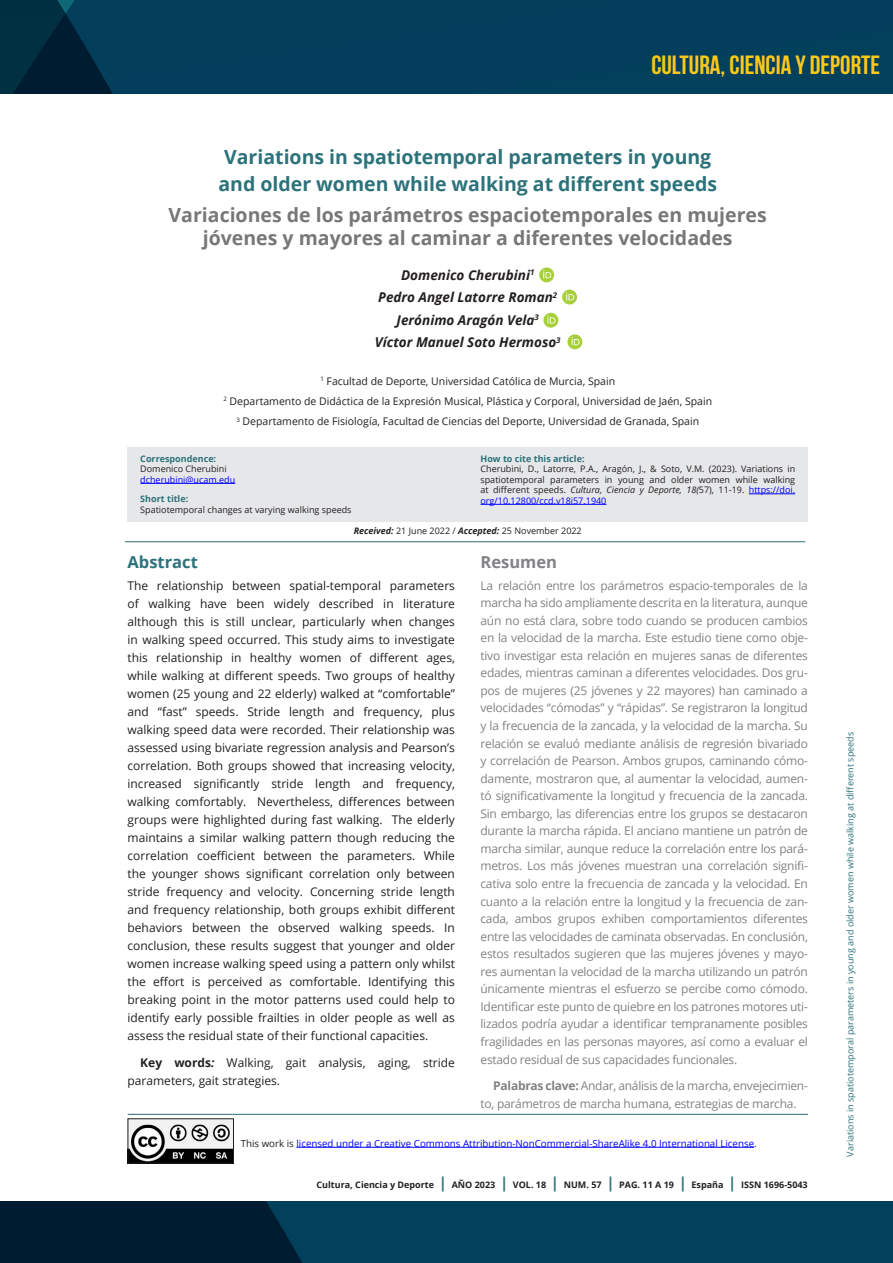
<style>
.page{position:relative;width:893px;height:1263px;background:#fff}
.page>*{position:absolute;margin:0;border:0;box-sizing:border-box;transform-origin:0 0}
.t1{font:700 26.25px "Bebas Neue";color:#fdc71b}
.TITULO_ARTICULO_gris{font:700 19.5px/22.5px "Open Sans";color:#777;text-align:center}
.TITULO_ARTICULO_verd{font:700 19.5px/27px "Open Sans";color:#2c727a}
.subtitulo_H3{font:700 16.5px "Open Sans";color:#2c727a}
.subtitulo_H3-2{font:700 16.5px "Open Sans";color:#808285}
.autores{font:italic 700 13.5px/22.5px "Open Sans";color:#231f20;text-align:center}
.Cuerpo_de_texto_P{font:12px/17.5px "Open Sans";letter-spacing:-.02em;color:#808285;text-align:justify}
.Cuerpo_de_texto_P-2{font:12px/18px "Open Sans";color:#231f20;text-align:justify}
.Filiacion{font:10.5px "Open Sans";color:#231f20}
.Filiacion-2{font:9.75px "Open Sans";color:#00f}
.portada_regular{font:9px/10.5px "Open Sans";color:#231f20;text-align:justify}
.maestras{font:9px "Open Sans";color:#2c727a}
.maestras-2{font:700 9px "Open Sans";color:#231f20}
.Portada_bold{font:700 9px "Open Sans";color:#2c727a}
.portada_regular-2{font:9px "Open Sans";color:#00f}
.s1{font-weight:700;font-style:italic}
.s2{font-style:italic}
.s3{color:#00f}
.s4{font-weight:700}
.s5{color:#231f20}
.s6{font-size:15px;color:#2c727a}
</style>
<div class="page">
<svg style="left:0;top:1201px;width:893px;height:62px;background:#02344e"></svg>
<div style="left:128px;top:448px;width:680px;height:74px;background:#e6e7e9"></div>
<hr style="left:140px;top:483px;width:95px;height:1px;background:#00f">
<hr style="left:125px;top:541px;width:680px;height:1px;background:#2a6e73">
<hr style="left:128px;top:1114px;width:680px;height:1px;background:#2a6e73">
<svg style="left:539px;top:267px;width:15px;height:15px"></svg>
<svg style="left:543px;top:270px;width:8px;height:8px"></svg>
<div style="left:562px;top:290px;width:15px;height:14px;background:#a6cf38;border-radius:50%"></div>
<svg style="left:566px;top:292px;width:8px;height:8px"></svg>
<svg style="left:543px;top:313px;width:15px;height:15px"></svg>
<svg style="left:547px;top:315px;width:8px;height:9px"></svg>
<svg style="left:567px;top:334px;width:15px;height:15px"></svg>
<svg style="left:571px;top:337px;width:8px;height:8px"></svg>
<hr style="left:749px;top:494px;width:46px;height:1px;background:#00f">
<hr style="left:480px;top:504px;width:126px;height:1px;background:#00f">
<img style="left:130px;top:1120px;width:102px;height:41px">
<div style="left:128px;top:1118px;width:106px;height:45px;border:1px solid #231f20"></div>
<hr style="left:296px;top:1147px;width:458px;height:1px;background:#00f">
<svg style="left:0;top:0;width:893px;height:94px;background:#023c58"></svg>
<p class="t1" style="left:651px;top:50px;width:230px">CULTURA, CIENCIA Y DEPORTE</p>
<p class="TITULO_ARTICULO_verd" style="left:218px;top:143px;width:500px">Variations in spatiotemporal parameters in young and older women while walking at different speeds</p>
<p class="TITULO_ARTICULO_gris" style="left:169px;top:203px;width:600px">Variaciones de los parámetros espaciotemporales en mujeres jóvenes y mayores al caminar a diferentes velocidades</p>
<p class="autores" style="left:375px;top:263px;width:187px">Domenico Cherubini<sup>1<br></sup>Pedro Angel Latorre Roman<sup>2<br></sup>Jerónimo Aragón Vela<sup>3<br></sup>Víctor Manuel Soto Hermoso<sup>3</sup></p>
<p class="Filiacion" style="left:320px;top:374px;width:296px"><sup>1</sup> Facultad de Deporte, Universidad Católica de Murcia, Spain</p>
<p class="Filiacion" style="left:223px;top:394px;width:490px"><sup>2</sup> Departamento de Didáctica de la Expresión Musical, Plástica y Corporal, Universidad de Jaén, Spain</p>
<p class="Filiacion" style="left:236px;top:414px;width:464px"><sup>3</sup> Departamento de Fisiología, Facultad de Ciencias del Deporte, Universidad de Granada, Spain</p>
<p class="Portada_bold" style="left:140px;top:452px;width:77px">Correspondence:</p>
<p class="portada_regular" style="left:140px;top:463px;width:88px">Domenico Cherubini</p>
<p class="portada_regular-2" style="left:140px;top:473px;width:96px">dcherubini@ucam.edu</p>
<p class="Portada_bold" style="left:140px;top:493px;width:49px">Short title:</p>
<p class="portada_regular" style="left:140px;top:504px;width:213px">Spatiotemporal changes at varying walking speeds</p>
<p class="portada_regular" style="left:354px;top:525px;width:230px"><span class="s1">Received:</span> 21 June 2022 / <span class="s1">Accepted:</span> 25 November 2022</p>
<p class="Portada_bold" style="left:480px;top:452px;width:106px">How to cite this article:</p>
<p class="portada_regular" style="left:480px;top:463px;width:316px">Cherubini, D., Latorre, P.A., Aragón, J., &amp; Soto, V.M. (2023). Variations in spatiotemporal parameters in young and older women while walking at different speeds. <span class="s2">Cultura, Ciencia y Deporte, 18(</span>57), 11-19. <span class="s3">https://doi. org/10.12800/ccd.v18i57.1940</span></p>
<p class="subtitulo_H3" style="left:128px;top:550px;width:72px">Abstract</p>
<p class="Cuerpo_de_texto_P-2" style="left:128px;top:576px;width:329px">The relationship between spatial-temporal parameters of walking have been widely described in literature although this is still unclear, particularly when changes in walking speed occurred. This study aims to investigate this relationship in healthy women of different ages, while walking at different speeds. Two groups of healthy women (25 young and 22 elderly) walked at “comfortable” and “fast” speeds. Stride length and frequency, plus walking speed data were recorded. Their relationship was assessed using bivariate regression analysis and Pearson’s correlation. Both groups showed that increasing velocity, increased significantly stride length and frequency, walking comfortably. Nevertheless, differences between groups were highlighted during fast walking. The elderly maintains a similar walking pattern though reducing the correlation coefficient between the parameters. While the younger shows significant correlation only between stride frequency and velocity. Concerning stride length and frequency relationship, both groups exhibit different behaviors between the observed walking speeds. In conclusion, these results suggest that younger and older women increase walking speed using a pattern only whilst the effort is perceived as comfortable. Identifying this breaking point in the motor patterns used could help to identify early possible frailties in older people as well as assess the residual state of their functional capacities.</p>
<p class="Cuerpo_de_texto_P-2" style="left:128px;top:1053px;width:329px;text-indent:13px"><span class="s4">Key words</span><span class="s1">:</span> Walking, gait analysis, aging, stride parameters, gait strategies.</p>
<p class="subtitulo_H3-2" style="left:480px;top:550px;width:78px">Resumen</p>
<p class="Cuerpo_de_texto_P" style="left:480px;top:576px;width:329px">La relación entre los parámetros espacio-temporales de la marcha ha sido ampliamente descrita en la literatura, aunque aún no está clara, sobre todo cuando se producen cambios en la velocidad de la marcha. Este estudio tiene como obje&shy;tivo investigar esta relación en mujeres sanas de diferentes edades, mientras caminan a diferentes velocidades. Dos gru&shy;pos de mujeres (25 jóvenes y 22 mayores) han caminado a velocidades “cómodas” y “rápidas”. Se registraron la longitud y la frecuencia de la zancada, y la velocidad de la marcha. Su relación se evaluó mediante análisis de regresión bivariado y correlación de Pearson. Ambos grupos, caminando cómo&shy;damente, mostraron que, al aumentar la velocidad, aumen&shy;tó significativamente la longitud y frecuencia de la zancada.<br>Sin embargo, las diferencias entre los grupos se destacaron durante la marcha rápida. El anciano mantiene un patrón de marcha similar, aunque reduce la correlación entre los pará&shy;metros. Los más jóvenes muestran una correlación signifi&shy;cativa solo entre la frecuencia de zancada y la velocidad. En cuanto a la relación entre la longitud y la frecuencia de zan&shy;cada, ambos grupos exhiben comportamientos diferentes entre las velocidades de caminata observadas. En conclusión, estos resultados sugieren que las mujeres jóvenes y mayo&shy;res aumentan la velocidad de la marcha utilizando un patrón únicamente mientras el esfuerzo se percibe como cómodo.<br>Identificar este punto de quiebre en los patrones motores uti&shy;lizados podría ayudar a identificar tempranamente posibles fragilidades en las personas mayores, así como a evaluar el estado residual de sus capacidades funcionales.</p>
<p class="Cuerpo_de_texto_P" style="left:480px;top:1077px;width:329px;line-height:18px;text-indent:13px"><span class="s4">Palabras clave:</span> Andar, análisis de la marcha, envejecimien&shy;to, parámetros de marcha humana, estrategias de marcha.</p>
<p class="Filiacion-2" style="left:241px;top:1136px;width:517px"><span class="s5">This work is</span> licensed under a Creative Commons Attribution-NonCommercial-ShareAlike 4.0 International License<span class="s5">.</span></p>
<p class="maestras-2" style="left:317px;top:1179px;width:493px">Cultura, Ciencia y Deporte <span class="s6">|</span> AÑO 2023 <span class="s6">|</span> VOL. 18 <span class="s6">|</span> NUM. 57 <span class="s6">|</span> PAG. 11 A 19 <span class="s6">|</span> España <span class="s6">|</span> ISSN 1696-5043</p>
<p class="maestras" style="left:844px;top:1156px;width:426px;rotate:-90deg">Variations in spatiotemporal parameters in young and older women while walking at different speeds</p>
</div>
